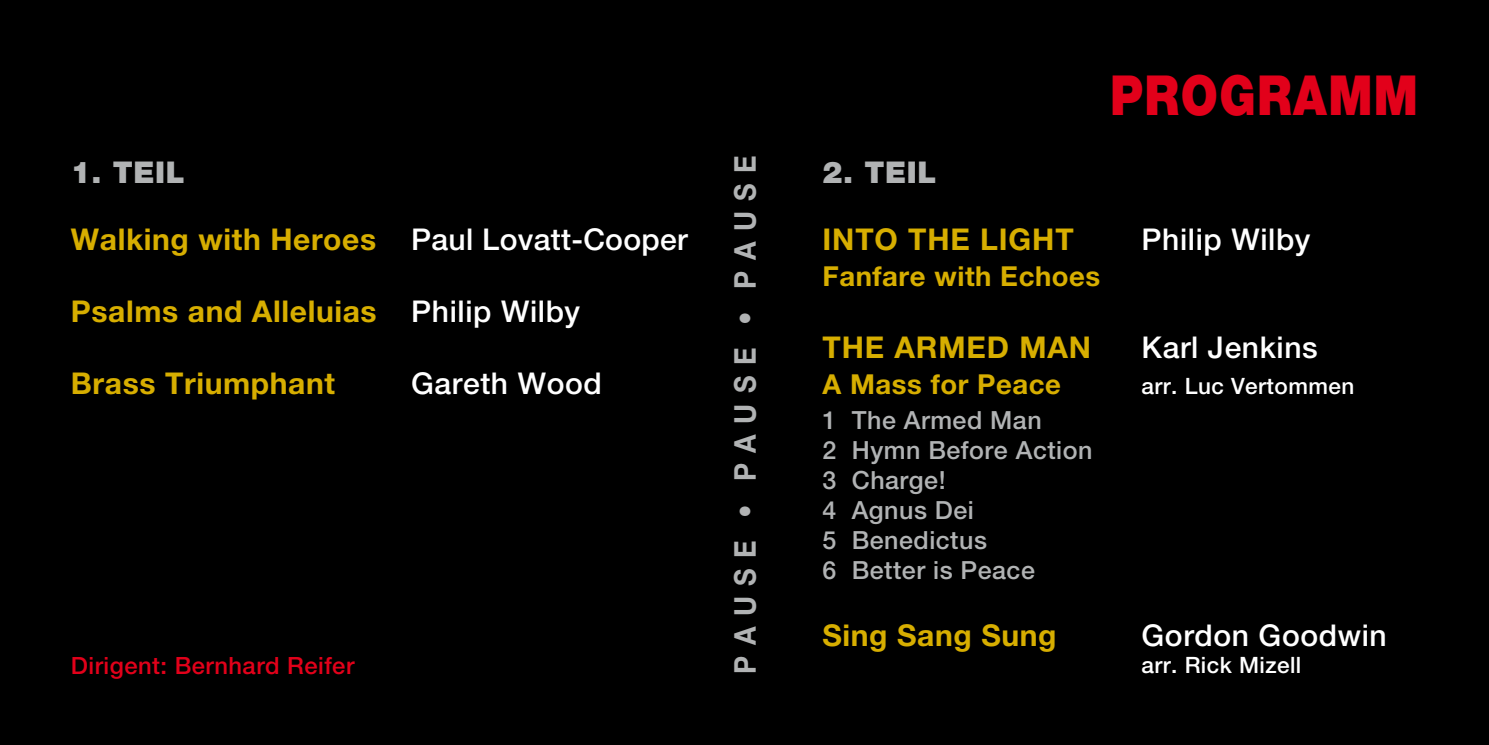
<style>
.page{position:relative;width:1489px;height:745px;background:#fff}
.page>*{position:absolute;margin:0;border:0;box-sizing:border-box;transform-origin:0 0}
.t1{font:900 55.25px "Helvetica Neue";letter-spacing:.03em;color:#e2001a;scale:.85 1}
.t2{font:700 30px "Helvetica Neue";letter-spacing:.02em;color:#d7ae00}
.t3{font:500 30px "Helvetica Neue";letter-spacing:.02em;color:#fff}
.t4{font:700 30px "Helvetica Neue";letter-spacing:.39em;color:#b1b3b4;scale:.9 1}
.t5{font:900 30px "Helvetica Neue";letter-spacing:.02em;color:#b1b3b4}
.t6{font:700 27.5px "Helvetica Neue";letter-spacing:.02em;color:#d7ae00}
.t7{font:500 25px/30px "Helvetica Neue";letter-spacing:.02em;color:#b1b3b4}
.t8{font:500 23.75px "Helvetica Neue";letter-spacing:.02em;color:#e2001a}
.t9{font:500 22.5px "Helvetica Neue";letter-spacing:.02em;color:#fff}
.s1{font-weight:500;color:#fff}
</style>
<div class="page">
<div style="left:0;top:0;width:1488px;height:744px;background:#000"></div>
<p class="t5" style="left:71px;top:155px;width:115px">1. TEIL</p>
<p class="t2" style="left:71px;top:220px;width:618px">Walking with Heroes <span class="s1">Paul Lovatt-Cooper</span></p>
<p class="t2" style="left:71px;top:292px;width:511px">Psalms and Alleluias <span class="s1">Philip Wilby</span></p>
<p class="t2" style="left:71px;top:364px;width:265px">Brass Triumphant</p>
<p class="t3" style="left:411px;top:365px;width:192px">Gareth Wood</p>
<p class="t8" style="left:71px;top:651px;width:285px">Dirigent: Bernhard Reifer</p>
<p class="t4" style="left:726px;top:673px;width:577px;rotate:-90deg">PAUSE • PAUSE • PAUSE</p>
<p class="t5" style="left:822px;top:155px;width:115px">2. TEIL</p>
<h1 class="t1" style="left:1110px;top:62px;width:363px">PROGRAMM</h1>
<p class="t2" style="left:822px;top:220px;width:253px">INTO THE LIGHT</p>
<p class="t3" style="left:1141px;top:221px;width:170px">Philip Wilby</p>
<p class="t6" style="left:822px;top:258px;width:279px">Fanfare with Echoes</p>
<p class="t2" style="left:822px;top:328px;width:270px">THE ARMED MAN</p>
<p class="t3" style="left:1141px;top:329px;width:178px">Karl Jenkins</p>
<p class="t6" style="left:822px;top:366px;width:240px">A Mass for Peace</p>
<p class="t9" style="left:1141px;top:372px;width:214px">arr. Luc Vertommen</p>
<p class="t7" style="left:822px;top:404px;width:271px">1 The Armed Man<br>2 Hymn Before Action<br>3 Charge!<br>4 Agnus Dei<br>5 Benedictus<br>6 Better is Peace</p>
<p class="t2" style="left:822px;top:616px;width:236px">Sing Sang Sung</p>
<p class="t3" style="left:1141px;top:617px;width:247px">Gordon Goodwin</p>
<p class="t9" style="left:1141px;top:651px;width:161px">arr. Rick Mizell</p>
</div>
